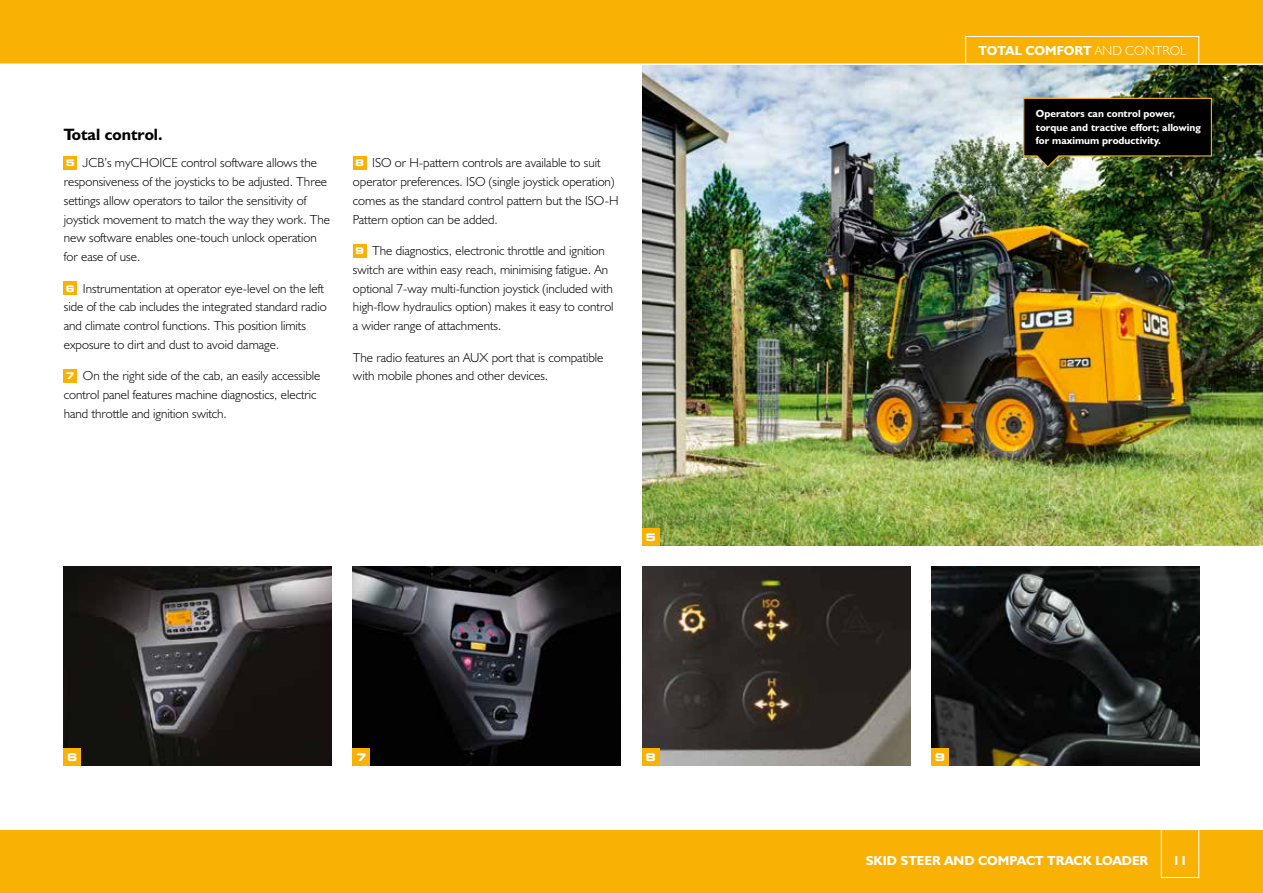
<style>
.page{position:relative;width:1263px;height:893px;background:#fff}
.page>*{position:absolute;margin:0;border:0;box-sizing:border-box;transform-origin:0 0}
.t1{font:16.5px "JCB Bold";color:#000}
.t2{font:13.2px/18.8px "JCB Light";color:#000}
.t3{font:13.2px "JCB Bold";color:#fff}
.t4{font:10.5px/13.5px "JCB Bold";color:#fff}
.t5{font:700 expanded 10.5px "Square 721 BT";color:#fff}
.s1{font-family:"Square 721 BT";font-weight:700;font-stretch:expanded;font-size:9.15px;color:#fff}
.s2{font-family:"JCB Light"}
</style>
<div class="page">
<img style="left:642px;top:65px;width:621px;height:481px">
<div style="left:0;top:0;width:1263px;height:64px;background:#f9b104"></div>
<hr style="left:0;top:63px;width:1263px;height:2px;background:#fff">
<div style="left:0;top:829px;width:1263px;height:64px;background:#f9b104"></div>
<hr style="left:0;top:828px;width:1263px;height:2px;background:#fff">
<div style="left:1161px;top:829px;width:38px;height:49px;border:1px solid #fff"></div>
<div style="left:64px;top:156px;width:13px;height:13px;background:#f9b104"></div>
<div style="left:64px;top:281px;width:13px;height:14px;background:#f9b104"></div>
<div style="left:64px;top:369px;width:13px;height:13px;background:#f9b104"></div>
<div style="left:353px;top:156px;width:13px;height:13px;background:#f9b104"></div>
<div style="left:353px;top:244px;width:13px;height:13px;background:#f9b104"></div>
<div style="left:965px;top:36px;width:234px;height:28px;border:1px solid #fff"></div>
<img style="left:931px;top:567px;width:268px;height:198px">
<img style="left:642px;top:567px;width:268px;height:198px">
<div style="left:642px;top:748px;width:17px;height:17px;background:#f9b104"></div>
<div style="left:931px;top:748px;width:17px;height:17px;background:#f9b104"></div>
<div style="left:642px;top:529px;width:17px;height:17px;background:#f9b104"></div>
<img style="left:64px;top:567px;width:268px;height:198px">
<img style="left:353px;top:567px;width:268px;height:198px">
<div style="left:64px;top:748px;width:17px;height:17px;background:#f9b104"></div>
<div style="left:353px;top:748px;width:17px;height:17px;background:#f9b104"></div>
<svg style="left:1023px;top:97px;width:189px;height:71px"></svg>
<p class="t1" style="left:64px;top:124px;width:100px">Total control.</p>
<p class="t2" style="left:64px;top:153px;width:268px"><span class="s1">5</span> JCB’s myCHOICE control software allows the responsiveness of the joysticks to be adjusted. Three settings allow operators to tailor the sensitivity of joystick movement to match the way they work. The new software enables one-touch unlock operation for ease of use.</p>
<p class="t2" style="left:64px;top:279px;width:264px"><span class="s1">6</span> Instrumentation at operator eye-level on the left side of the cab includes the integrated standard radio and climate control functions. This position limits exposure to dirt and dust to avoid damage.</p>
<p class="t2" style="left:64px;top:366px;width:258px"><span class="s1">7</span> On the right side of the cab, an easily accessible control panel features machine diagnostics, electric hand throttle and ignition switch.</p>
<p class="t2" style="left:353px;top:153px;width:267px"><span class="s1">8</span> ISO or H-pattern controls are available to suit operator preferences. ISO (single joystick operation) comes as the standard control pattern but the ISO-H Pattern option can be added.</p>
<p class="t2" style="left:353px;top:241px;width:262px"><span class="s1">9</span> The diagnostics, electronic throttle and ignition switch are within easy reach, minimising fatigue. An optional 7-way multi-function joystick (included with high-flow hydraulics option) makes it easy to control a wider range of attachments.</p>
<p class="t2" style="left:353px;top:348px;width:252px">The radio features an AUX port that is compatible with mobile phones and other devices.</p>
<p class="t5" style="left:645px;top:531px;width:12px">5</p>
<p class="t3" style="left:978px;top:43px;width:210px">TOTAL COMFORT <span class="s2">AND CONTROL</span></p>
<p class="t4" style="left:1036px;top:107px;width:166px">Operators can control power, torque and tractive effort; allowing for maximum productivity.</p>
<p class="t5" style="left:67px;top:751px;width:12px">6</p>
<p class="t5" style="left:356px;top:751px;width:12px">7</p>
<p class="t5" style="left:645px;top:751px;width:12px">8</p>
<p class="t5" style="left:935px;top:751px;width:12px">9</p>
<p class="t3" style="left:866px;top:852px;width:284px">SKID STEER AND COMPACT TRACK LOADER</p>
<p class="t3" style="left:1173px;top:852px;width:16px">11</p>
</div>
